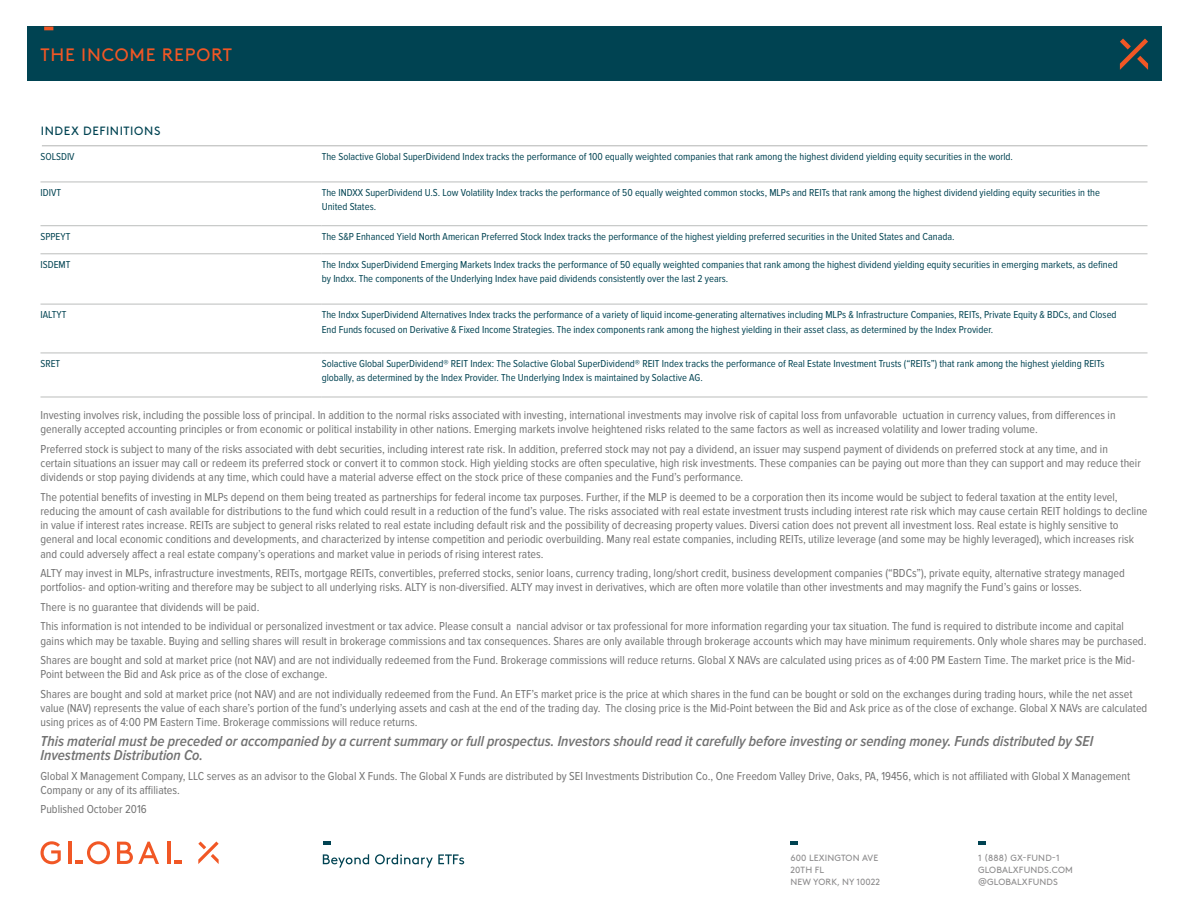
<style>
.page{position:relative;width:1188px;height:918px;background:#fff}
.page>*{position:absolute;margin:0;border:0;box-sizing:border-box;transform-origin:0 0}
.t1{font:18px "Brown Std";letter-spacing:.045em;color:#f15725}
.t2{font:italic 600 15px/14.2px "Proxima Nova Cond";color:#727272}
.t3{font:12px/14.2px "Proxima Nova Cond";color:#727272}
.t4{font:12px "Brown Std";letter-spacing:.05em;color:#004352}
.t5{font:10.5px/14.2px "Proxima Nova Cond";color:#004352}
.t6{font:9px/12px "Brown Std";letter-spacing:.015em;color:#8e8d8e}
</style>
<div class="page">
<svg style="left:117px;top:842px;width:42px;height:22px"></svg>
<svg style="left:198px;top:842px;width:21px;height:22px"></svg>
<hr style="left:167px;top:842px;width:4px;height:22px;background:#f15725">
<svg style="left:174px;top:861px;width:8px;height:3px"></svg>
<svg style="left:41px;top:841px;width:20px;height:23px"></svg>
<hr style="left:69px;top:842px;width:3px;height:22px;background:#f15725">
<svg style="left:75px;top:841px;width:35px;height:23px"></svg>
<svg style="left:323px;top:854px;width:46px;height:14px"></svg>
<svg style="left:375px;top:854px;width:89px;height:14px"></svg>
<svg style="left:323px;top:841px;width:8px;height:4px"></svg>
<svg style="left:790px;top:841px;width:8px;height:4px"></svg>
<svg style="left:978px;top:841px;width:8px;height:4px"></svg>
<hr style="left:42px;top:145px;width:1106px;height:1px;background:#bbbdbc">
<div style="left:27px;top:27px;width:1135px;height:54px;background:#004352"></div>
<svg style="left:1120px;top:39px;width:28px;height:31px"></svg>
<svg style="left:44px;top:27px;width:9px;height:3px"></svg>
<hr style="left:40px;top:182px;width:282px;height:1px;background:#bbbdbc">
<hr style="left:322px;top:182px;width:826px;height:1px;background:#bbbdbc">
<hr style="left:40px;top:225px;width:282px;height:1px;background:#bbbdbc">
<hr style="left:322px;top:225px;width:826px;height:1px;background:#bbbdbc">
<hr style="left:40px;top:254px;width:282px;height:1px;background:#bbbdbc">
<hr style="left:322px;top:254px;width:826px;height:1px;background:#bbbdbc">
<hr style="left:40px;top:304px;width:282px;height:1px;background:#bbbdbc">
<hr style="left:322px;top:304px;width:826px;height:1px;background:#bbbdbc">
<hr style="left:40px;top:353px;width:282px;height:1px;background:#bbbdbc">
<hr style="left:322px;top:353px;width:826px;height:1px;background:#bbbdbc">
<hr style="left:40px;top:397px;width:282px;height:1px;background:#bbbdbc">
<hr style="left:322px;top:397px;width:826px;height:1px;background:#bbbdbc">
<h1 class="t1" style="left:41px;top:45px;width:193px">THE INCOME REPORT</h1>
<p class="t4" style="left:41px;top:124px;width:121px">INDEX DEFINITIONS</p>
<p class="t5" style="left:40px;top:150px;width:36px">SOLSDIV</p>
<p class="t5" style="left:322px;top:150px;width:693px">The Solactive Global SuperDividend Index tracks the performance of 100 equally weighted companies that rank among the highest dividend yielding equity securities in the world.</p>
<p class="t5" style="left:40px;top:186px;width:22px">IDIVT</p>
<p class="t5" style="left:322px;top:186px;width:780px">The INDXX SuperDividend U.S. Low Volatility Index tracks the performance of 50 equally weighted common stocks, MLPs and REITs that rank among the highest dividend yielding equity securities in the<br>United States.</p>
<p class="t5" style="left:40px;top:230px;width:31px">SPPEYT</p>
<p class="t5" style="left:322px;top:230px;width:634px">The S&amp;P Enhanced Yield North American Preferred Stock Index tracks the performance of the highest yielding preferred securities in the United States and Canada.</p>
<p class="t5" style="left:40px;top:258px;width:31px">ISDEMT</p>
<p class="t5" style="left:322px;top:258px;width:798px">The Indxx SuperDividend Emerging Markets Index tracks the performance of 50 equally weighted companies that rank among the highest dividend yielding equity securities in emerging markets, as defined by Indxx. The components of the Underlying Index have paid dividends consistently over the last 2 years.</p>
<p class="t5" style="left:40px;top:308px;width:27px">IALTYT</p>
<p class="t5" style="left:322px;top:308px;width:796px">The Indxx SuperDividend Alternatives Index tracks the performance of a variety of liquid income-generating alternatives including MLPs &amp; Infrastructure Companies, REITs, Private Equity &amp; BDCs, and Closed<br>End Funds focused on Derivative &amp; Fixed Income Strategies. The index components rank among the highest yielding in their asset class, as determined by the Index Provider.</p>
<p class="t5" style="left:40px;top:357px;width:21px">SRET</p>
<p class="t5" style="left:322px;top:357px;width:784px">Solactive Global SuperDividend® REIT Index: The Solactive Global SuperDividend® REIT Index tracks the performance of Real Estate Investment Trusts (“REITs”) that rank among the highest yielding REITs globally, as determined by the Index Provider. The Underlying Index is maintained by Solactive AG.</p>
<p class="t3" style="left:40px;top:408px;width:1077px">Investing involves risk, including the possible loss of principal. In addition to the normal risks associated with investing, international investments may involve risk of capital loss from unfavorable uctuation in currency values, from differences in generally accepted accounting principles or from economic or political instability in other nations. Emerging markets involve heightened risks related to the same factors as well as increased volatility and lower trading volume.</p>
<p class="t3" style="left:40px;top:442px;width:1102px">Preferred stock is subject to many of the risks associated with debt securities, including interest rate risk. In addition, preferred stock may not pay a dividend, an issuer may suspend payment of dividends on preferred stock at any time, and in certain situations an issuer may call or redeem its preferred stock or convert it to common stock. High yielding stocks are often speculative, high risk investments. These companies can be paying out more than they can support and may reduce their dividends or stop paying dividends at any time, which could have a material adverse effect on the stock price of these companies and the Fund’s performance.</p>
<p class="t3" style="left:40px;top:490px;width:1109px">The potential benefits of investing in MLPs depend on them being treated as partnerships for federal income tax purposes. Further, if the MLP is deemed to be a corporation then its income would be subject to federal taxation at the entity level, reducing the amount of cash available for distributions to the fund which could result in a reduction of the fund’s value. The risks associated with real estate investment trusts including interest rate risk which may cause certain REIT holdings to decline in value if interest rates increase. REITs are subject to general risks related to real estate including default risk and the possibility of decreasing property values. Diversi cation does not prevent all investment loss. Real estate is highly sensitive to general and local economic conditions and developments, and characterized by intense competition and periodic overbuilding. Many real estate companies, including REITs, utilize leverage (and some may be highly leveraged), which increases risk and could adversely affect a real estate company’s operations and market value in periods of rising interest rates.</p>
<p class="t3" style="left:40px;top:566px;width:1086px">ALTY may invest in MLPs, infrastructure investments, REITs, mortgage REITs, convertibles, preferred stocks, senior loans, currency trading, long/short credit, business development companies (“BDCs”), private equity, alternative strategy managed portfolios- and option-writing and therefore may be subject to all underlying risks. ALTY is non-diversified. ALTY may invest in derivatives, which are often more volatile than other investments and may magnify the Fund’s gains or losses.</p>
<p class="t3" style="left:40px;top:597px;width:1085px;line-height:19.5px">There is no guarantee that dividends will be paid.<br>This information is not intended to be individual or personalized investment or tax advice. Please consult a nancial advisor or tax professional for more information regarding your tax situation. The fund is required to distribute income and capital</p>
<p class="t3" style="left:40px;top:631px;width:1107px;line-height:19.5px">gains which may be taxable. Buying and selling shares will result in brokerage commissions and tax consequences. Shares are only available through brokerage accounts which may have minimum requirements. Only whole shares may be purchased.<br>Shares are bought and sold at market price (not NAV) and are not individually redeemed from the Fund. Brokerage commissions will reduce returns. Global X NAVs are calculated using prices as of 4:00 PM Eastern Time. The market price is the Mid-</p>
<p class="t3" style="left:40px;top:665px;width:1094px;line-height:19.5px">Point between the Bid and Ask price as of the close of exchange.<br>Shares are bought and sold at market price (not NAV) and are not individually redeemed from the Fund. An ETF’s market price is the price at which shares in the fund can be bought or sold on the exchanges during trading hours, while the net asset</p>
<p class="t3" style="left:40px;top:701px;width:1108px">value (NAV) represents the value of each share’s portion of the fund’s underlying assets and cash at the end of the trading day. The closing price is the Mid-Point between the Bid and Ask price as of the close of exchange. Global X NAVs are calculated using prices as of 4:00 PM Eastern Time. Brokerage commissions will reduce returns.</p>
<p class="t2" style="left:40px;top:735px;width:1054px">This material must be preceded or accompanied by a current summary or full prospectus. Investors should read it carefully before investing or sending money. Funds distributed by SEI<br>Investments Distribution Co.</p>
<p class="t3" style="left:40px;top:769px;width:1091px">Global X Management Company, LLC serves as an advisor to the Global X Funds. The Global X Funds are distributed by SEI Investments Distribution Co., One Freedom Valley Drive, Oaks, PA, 19456, which is not affiliated with Global X Management<br>Company or any of its affiliates.</p>
<p class="t3" style="left:40px;top:803px;width:108px">Published October 2016</p>
<p class="t6" style="left:790px;top:852px;width:91px">600 LEXINGTON AVE<br>20TH FL<br>NEW YORK, NY 10022</p>
<p class="t6" style="left:978px;top:852px;width:97px">1 (888) GX-FUND-1<br>GLOBALXFUNDS.COM @GLOBALXFUNDS</p>
</div>
